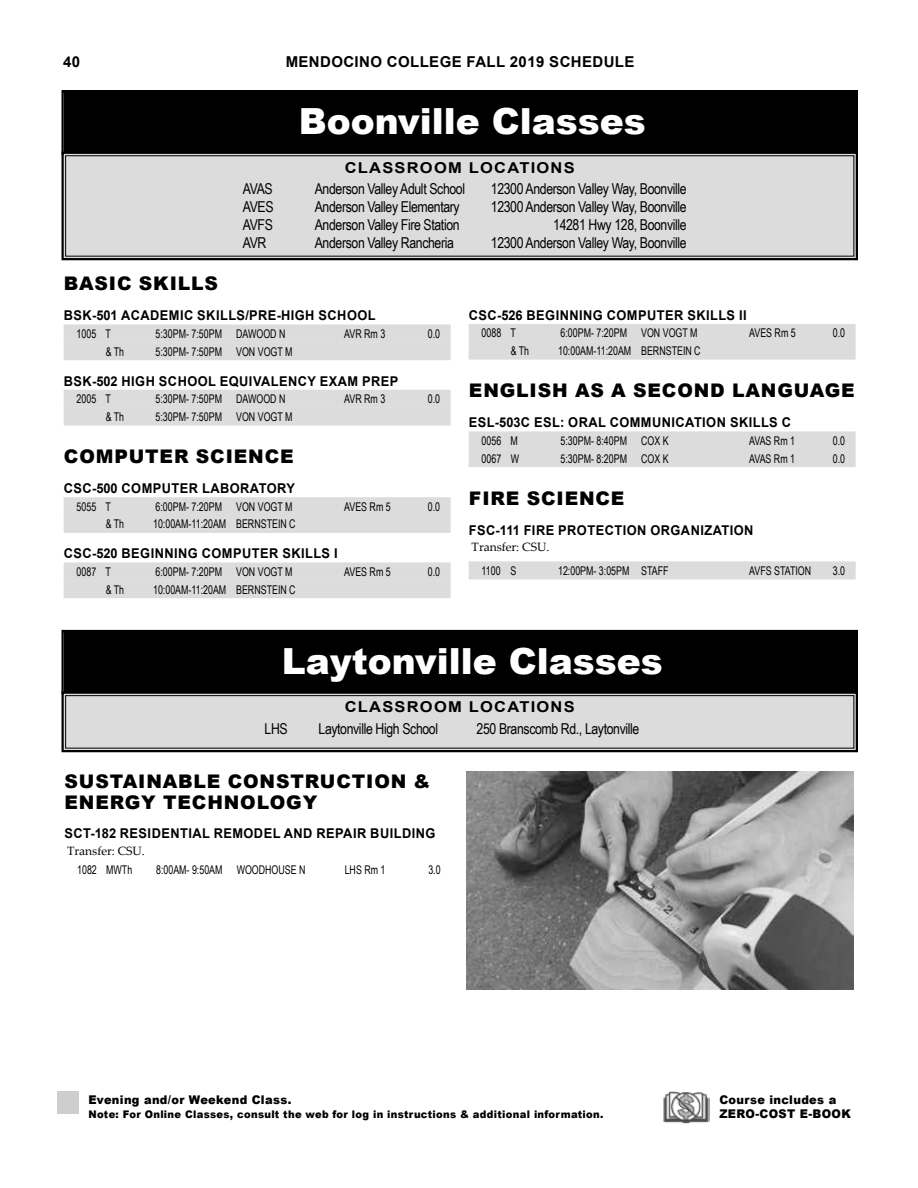
<style>
.page{position:relative;width:918px;height:1188px;background:#fff}
.page>*{position:absolute;margin:0;border:0;box-sizing:border-box;transform-origin:0 0}
.t1{font:900 36px "Arial";color:#fff}
.t2{font:900 18.75px/20.7px "Arial";letter-spacing:.045em;color:#000}
.t3{font:15px "Arial Narrow";letter-spacing:-.025em;color:#000}
.t4{font:700 15px "Arial";letter-spacing:.075em;color:#000;scale:1.1 1}
.t5{font:700 15px "Arial";letter-spacing:.025em;color:#000}
.t6{font:700 15px "Arial";letter-spacing:.05em;color:#000}
.t7{font:700 13.5px "Arial";letter-spacing:.035em;color:#000;scale:.95 1}
.t8{font:12px "Arial Narrow";color:#000;scale:.9 1}
.t9{font:900 12px/13.5px "Arial";letter-spacing:.03em;color:#000;scale:.95 1}
.t10{font:12px "Palatino Linotype";color:#000}
.t11{font:900 10.5px "Arial";letter-spacing:.03em;color:#000;scale:.95 1}
</style>
<div class="page">
<div style="left:58px;top:1092px;width:21px;height:22px;background:#cecece"></div>
<img style="left:663px;top:1091px;width:46px;height:33px">
<div style="left:64px;top:325px;width:387px;height:18px;background:#dcdcdc"></div>
<div style="left:64px;top:342px;width:387px;height:18px;background:#dcdcdc"></div>
<div style="left:64px;top:390px;width:387px;height:18px;background:#dcdcdc"></div>
<div style="left:64px;top:407px;width:387px;height:18px;background:#dcdcdc"></div>
<div style="left:64px;top:497px;width:387px;height:18px;background:#dcdcdc"></div>
<div style="left:64px;top:515px;width:387px;height:18px;background:#dcdcdc"></div>
<div style="left:64px;top:562px;width:387px;height:18px;background:#dcdcdc"></div>
<div style="left:64px;top:580px;width:387px;height:18px;background:#dcdcdc"></div>
<div style="left:469px;top:324px;width:387px;height:18px;background:#dcdcdc"></div>
<div style="left:469px;top:342px;width:387px;height:18px;background:#dcdcdc"></div>
<div style="left:469px;top:431px;width:387px;height:18px;background:#dcdcdc"></div>
<div style="left:469px;top:449px;width:387px;height:18px;background:#dcdcdc"></div>
<div style="left:469px;top:561px;width:387px;height:18px;background:#dcdcdc"></div>
<div style="left:61px;top:90px;width:797px;height:61px;background:#000"></div>
<div style="left:65px;top:94px;width:789px;height:57px;border:1px solid #000"></div>
<div style="left:61px;top:629px;width:797px;height:61px;background:#000"></div>
<div style="left:65px;top:634px;width:789px;height:57px;border:1px solid #000"></div>
<div style="left:61px;top:151px;width:797px;height:110px;background:#dcdcdc"></div>
<div style="left:65px;top:155px;width:789px;height:102px;border:1px solid #000"></div>
<svg style="left:61px;top:690px;width:797px;height:63px;background:#c4c4c4"></svg>
<div style="left:65px;top:695px;width:789px;height:54px;border:1px solid #000"></div>
<img style="left:466px;top:772px;width:387px;height:218px">
<p class="t6" style="left:63px;top:51px;width:19px">40</p>
<p class="t5" style="left:286px;top:51px;width:350px">MENDOCINO COLLEGE FALL 2019 SCHEDULE</p>
<h1 class="t1" style="left:299px;top:95px;width:349px">Boonville Classes</h1>
<p class="t4" style="left:345px;top:157px;width:211px">CLASSROOM LOCATIONS</p>
<p class="t3" style="left:243px;top:177px;width:31px">AVAS</p>
<p class="t3" style="left:315px;top:177px;width:152px">Anderson Valley Adult School</p>
<p class="t3" style="left:491px;top:177px;width:197px">12300 Anderson Valley Way, Boonville</p>
<p class="t3" style="left:243px;top:195px;width:32px">AVES</p>
<p class="t3" style="left:315px;top:195px;width:146px">Anderson Valley Elementary</p>
<p class="t3" style="left:491px;top:195px;width:197px">12300 Anderson Valley Way, Boonville</p>
<p class="t3" style="left:243px;top:213px;width:32px">AVFS</p>
<p class="t3" style="left:315px;top:213px;width:146px">Anderson Valley Fire Station</p>
<p class="t3" style="left:553px;top:213px;width:135px">14281 Hwy 128, Boonville</p>
<p class="t3" style="left:243px;top:231px;width:25px">AVR</p>
<p class="t3" style="left:315px;top:231px;width:141px">Anderson Valley Rancheria</p>
<p class="t3" style="left:491px;top:231px;width:197px">12300 Anderson Valley Way, Boonville</p>
<h2 class="t2" style="left:64px;top:273px;width:156px">BASIC SKILLS</h2>
<p class="t7" style="left:64px;top:306px;width:330px">BSK-501 ACADEMIC SKILLS/PRE-HIGH SCHOOL</p>
<p class="t8" style="left:77px;top:325px;width:40px">1005 T</p>
<p class="t8" style="left:156px;top:325px;width:146px">5:30PM- 7:50PM DAWOOD N</p>
<p class="t8" style="left:344px;top:325px;width:47px">AVR Rm 3</p>
<p class="t8" style="left:428px;top:325px;width:15px">0.0</p>
<p class="t8" style="left:106px;top:343px;width:22px">&amp; Th</p>
<p class="t8" style="left:156px;top:343px;width:154px">5:30PM- 7:50PM VON VOGT M</p>
<p class="t7" style="left:64px;top:371px;width:354px">BSK-502 HIGH SCHOOL EQUIVALENCY EXAM PREP</p>
<p class="t8" style="left:77px;top:390px;width:40px">2005 T</p>
<p class="t8" style="left:156px;top:390px;width:146px">5:30PM- 7:50PM DAWOOD N</p>
<p class="t8" style="left:344px;top:390px;width:47px">AVR Rm 3</p>
<p class="t8" style="left:428px;top:390px;width:15px">0.0</p>
<p class="t8" style="left:106px;top:408px;width:22px">&amp; Th</p>
<p class="t8" style="left:156px;top:408px;width:154px">5:30PM- 7:50PM VON VOGT M</p>
<h2 class="t2" style="left:64px;top:446px;width:231px">COMPUTER SCIENCE</h2>
<p class="t7" style="left:64px;top:479px;width:245px">CSC-500 COMPUTER LABORATORY</p>
<p class="t8" style="left:77px;top:498px;width:40px">5055 T</p>
<p class="t8" style="left:156px;top:498px;width:154px">6:00PM- 7:20PM VON VOGT M</p>
<p class="t8" style="left:344px;top:498px;width:53px">AVES Rm 5</p>
<p class="t8" style="left:428px;top:498px;width:15px">0.0</p>
<p class="t8" style="left:106px;top:515px;width:22px">&amp; Th</p>
<p class="t8" style="left:153px;top:515px;width:160px">10:00AM-11:20AM BERNSTEIN C</p>
<p class="t7" style="left:64px;top:544px;width:290px">CSC-520 BEGINNING COMPUTER SKILLS I</p>
<p class="t8" style="left:77px;top:563px;width:40px">0087 T</p>
<p class="t8" style="left:156px;top:563px;width:154px">6:00PM- 7:20PM VON VOGT M</p>
<p class="t8" style="left:344px;top:563px;width:53px">AVES Rm 5</p>
<p class="t8" style="left:428px;top:563px;width:15px">0.0</p>
<p class="t8" style="left:106px;top:581px;width:22px">&amp; Th</p>
<p class="t8" style="left:153px;top:581px;width:160px">10:00AM-11:20AM BERNSTEIN C</p>
<p class="t7" style="left:469px;top:305px;width:294px">CSC-526 BEGINNING COMPUTER SKILLS II</p>
<p class="t8" style="left:482px;top:324px;width:40px">0088 T</p>
<p class="t8" style="left:561px;top:324px;width:154px">6:00PM- 7:20PM VON VOGT M</p>
<p class="t8" style="left:749px;top:324px;width:53px">AVES Rm 5</p>
<p class="t8" style="left:833px;top:324px;width:15px">0.0</p>
<p class="t8" style="left:511px;top:342px;width:22px">&amp; Th</p>
<p class="t8" style="left:558px;top:342px;width:160px">10:00AM-11:20AM BERNSTEIN C</p>
<h2 class="t2" style="left:469px;top:380px;width:387px">ENGLISH AS A SECOND LANGUAGE</h2>
<p class="t7" style="left:469px;top:413px;width:341px">ESL-503C ESL: ORAL COMMUNICATION SKILLS C</p>
<p class="t8" style="left:482px;top:432px;width:42px">0056 M</p>
<p class="t8" style="left:561px;top:432px;width:122px">5:30PM- 8:40PM COX K</p>
<p class="t8" style="left:749px;top:432px;width:53px">AVAS Rm 1</p>
<p class="t8" style="left:833px;top:432px;width:15px">0.0</p>
<p class="t8" style="left:482px;top:450px;width:43px">0067 W</p>
<p class="t8" style="left:561px;top:450px;width:122px">5:30PM- 8:20PM COX K</p>
<p class="t8" style="left:749px;top:450px;width:53px">AVAS Rm 1</p>
<p class="t8" style="left:833px;top:450px;width:15px">0.0</p>
<h2 class="t2" style="left:469px;top:487px;width:157px">FIRE SCIENCE</h2>
<p class="t7" style="left:469px;top:520px;width:301px">FSC-111 FIRE PROTECTION ORGANIZATION</p>
<p class="t10" style="left:472px;top:539px;width:79px">Transfer: CSU.</p>
<p class="t8" style="left:482px;top:562px;width:40px">1100 S</p>
<p class="t8" style="left:558px;top:562px;width:124px">12:00PM- 3:05PM STAFF</p>
<p class="t8" style="left:749px;top:562px;width:70px">AVFS STATION</p>
<p class="t8" style="left:833px;top:562px;width:15px">3.0</p>
<h1 class="t1" style="left:282px;top:635px;width:383px">Laytonville Classes</h1>
<p class="t4" style="left:345px;top:697px;width:211px">CLASSROOM LOCATIONS</p>
<p class="t3" style="left:265px;top:717px;width:25px">LHS</p>
<p class="t3" style="left:319px;top:717px;width:121px">Laytonville High School</p>
<p class="t3" style="left:477px;top:717px;width:164px">250 Branscomb Rd., Laytonville</p>
<h2 class="t2" style="left:65px;top:770px;width:367px">SUSTAINABLE CONSTRUCTION &amp;<br>ENERGY TECHNOLOGY</h2>
<p class="t7" style="left:64px;top:824px;width:392px">SCT-182 RESIDENTIAL REMODEL AND REPAIR BUILDING</p>
<p class="t10" style="left:67px;top:842px;width:79px">Transfer: CSU.</p>
<p class="t8" style="left:77px;top:861px;width:63px">1082 MWTh</p>
<p class="t8" style="left:156px;top:861px;width:168px">8:00AM- 9:50AM WOODHOUSE N</p>
<p class="t8" style="left:345px;top:861px;width:47px">LHS Rm 1</p>
<p class="t8" style="left:428px;top:861px;width:15px">3.0</p>
<p class="t9" style="left:88px;top:1093px;width:215px">Evening and/or Weekend Class.</p>
<p class="t11" style="left:88px;top:1106px;width:544px">Note: For Online Classes, consult the web for log in instructions &amp; additional information.</p>
<p class="t9" style="left:719px;top:1093px;width:140px">Course includes a<br>ZERO-COST E-BOOK</p>
</div>
